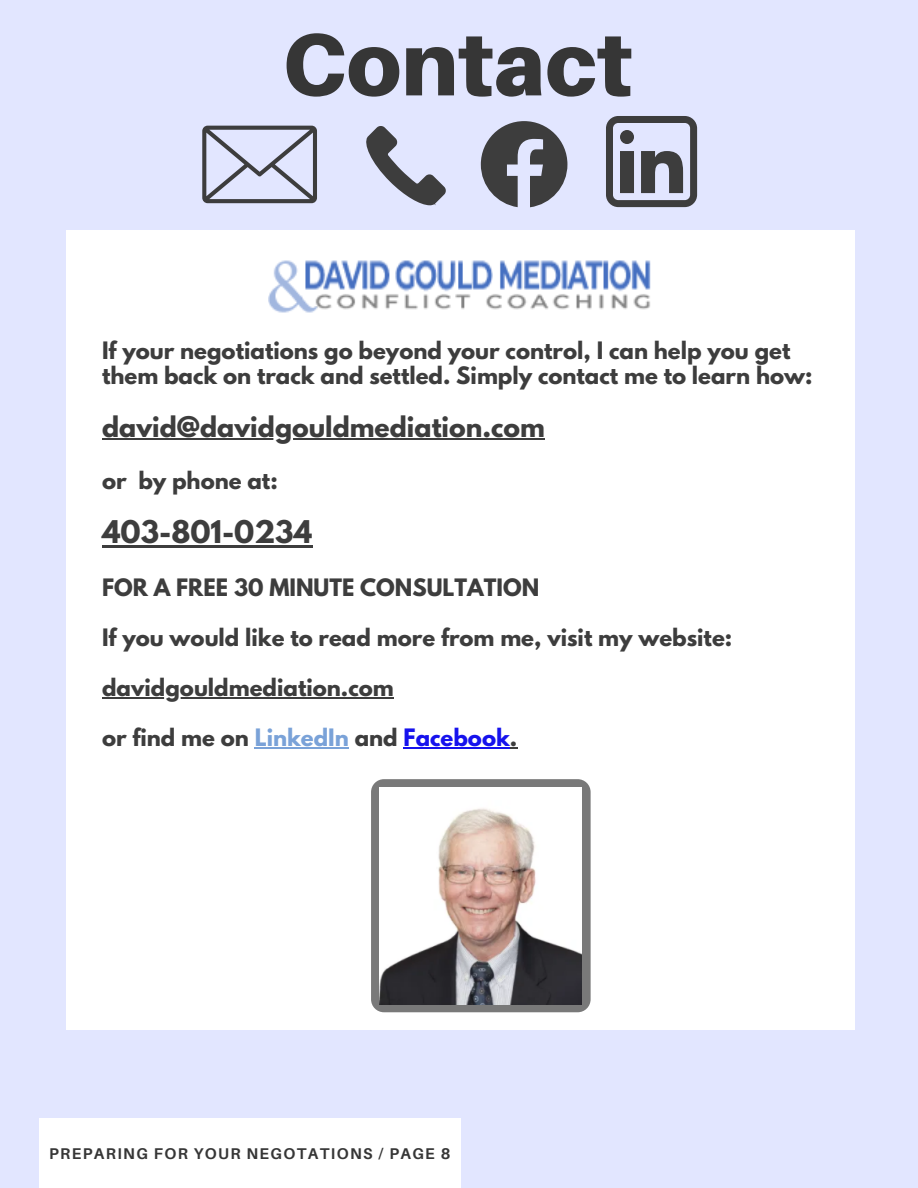
<style>
.page{position:relative;width:918px;height:1188px;background:#e2e6ff}
.page>*{position:absolute;margin:0;border:0;box-sizing:border-box;transform-origin:0 0}
.t1{font:900 88.2px "Aileron";color:#363636}
.t2{font:700 27.75px "League Spartan";color:#3d3d3d}
.t3{font:700 25.2px "League Spartan";color:#3d3d3d}
.t4{font:700 21.3px/24.9px "League Spartan";color:#3d3d3d}
.t5{font:700 15.6px "Aileron";letter-spacing:.09em;color:#363636}
.s1{color:#7aa2d8}
.s2{color:#1612ed}
</style>
<div class="page">
<div style="left:39px;top:1119px;width:422px;height:69px;background:#fff"></div>
<div style="left:66px;top:230px;width:789px;height:800px;background:#fff"></div>
<svg style="left:202px;top:126px;width:115px;height:77px"></svg>
<svg style="left:366px;top:126px;width:80px;height:79px"></svg>
<svg style="left:481px;top:121px;width:86px;height:86px"></svg>
<svg style="left:606px;top:116px;width:91px;height:91px"></svg>
<hr style="left:102px;top:438px;width:443px;height:1px;background:#3d3d3d">
<hr style="left:102px;top:545px;width:210px;height:3px;background:#3d3d3d">
<hr style="left:102px;top:697px;width:292px;height:1px;background:#3d3d3d">
<hr style="left:255px;top:747px;width:94px;height:1px;background:#7aa2d8">
<hr style="left:404px;top:747px;width:106px;height:1px;background:#1612ed">
<svg style="left:371px;top:779px;width:220px;height:233px;background:#7d7d7e"></svg>
<img style="left:380px;top:787px;width:202px;height:217px">
<img style="left:268px;top:260px;width:383px;height:53px">
<p class="t1" style="left:282px;top:10px;width:352px">Contact</p>
<p class="t4" style="left:102px;top:341px;width:712px">If your negotiations go beyond your control, I can help you get them back on track and settled. Simply contact me to learn how:</p>
<p class="t3" style="left:102px;top:414px;width:444px">david@davidgouldmediation.com</p>
<p class="t4" style="left:102px;top:471px;width:177px">or by phone at:</p>
<p class="t2" style="left:102px;top:518px;width:212px">403-801-0234</p>
<p class="t4" style="left:102px;top:578px;width:439px">FOR A FREE 30 MINUTE CONSULTATION</p>
<p class="t4" style="left:102px;top:628px;width:632px">If you would like to read more from me, visit my website:</p>
<p class="t4" style="left:102px;top:678px;width:293px">davidgouldmediation.com</p>
<p class="t4" style="left:102px;top:727px;width:417px">or find me on <span class="s1">LinkedIn</span> and <span class="s2">Facebook</span>.</p>
<p class="t5" style="left:49px;top:1143px;width:403px">PREPARING FOR YOUR NEGOTATIONS / PAGE 8</p>
</div>
